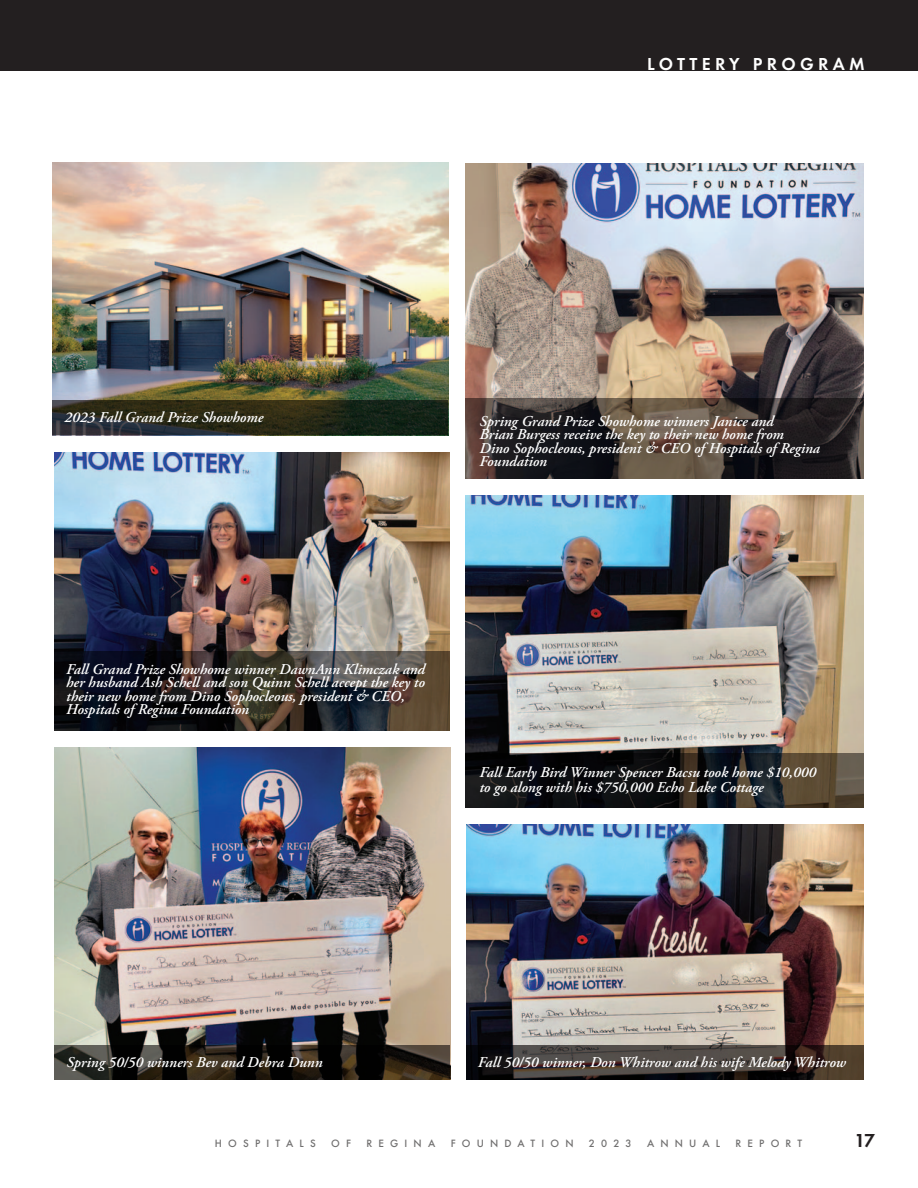
<style>
.page{position:relative;width:918px;height:1188px;background:#fff}
.page>*{position:absolute;margin:0;border:0;box-sizing:border-box;transform-origin:0 0}
.t1{font:600 19.5px "Futura T";color:#231f20}
.t2{font:600 18px "Futura T";letter-spacing:.24em;color:#fff}
.t3{font:italic 600 15px/13.5px "Adobe Garamond Pro";color:#fff}
.t4{font:500 9.75px "Futura";letter-spacing:.635em;color:#706f6f}
</style>
<div class="page">
<div style="left:0;top:0;width:918px;height:71px;background:#231f20"></div>
<img style="left:466px;top:164px;width:398px;height:234px">
<img style="left:52px;top:162px;width:396px;height:238px">
<img style="left:466px;top:496px;width:398px;height:257px">
<img style="left:54px;top:452px;width:396px;height:199px">
<img style="left:55px;top:748px;width:396px;height:332px">
<img style="left:466px;top:824px;width:398px;height:256px">
<div style="left:52px;top:400px;width:396px;height:35px;background:#231f20;opacity:.65"></div>
<div style="left:54px;top:651px;width:396px;height:79px;background:#231f20;opacity:.55"></div>
<div style="left:54px;top:1045px;width:396px;height:35px;background:#231f20;opacity:.65"></div>
<div style="left:466px;top:398px;width:398px;height:81px;background:#231f20;opacity:.55"></div>
<div style="left:466px;top:753px;width:398px;height:54px;background:#231f20;opacity:.55"></div>
<div style="left:467px;top:1045px;width:397px;height:35px;background:#231f20;opacity:.7"></div>
<p class="t2" style="left:647px;top:57px;width:219px">LOTTERY PROGRAM</p>
<p class="t3" style="left:65px;top:412px;width:200px">2023 Fall Grand Prize Showhome</p>
<p class="t3" style="left:479px;top:415px;width:342px">Spring Grand Prize Showhome winners Janice and<br>Brian Burgess receive the key to their new home from<br>Dino Sophocleous, president &amp; CEO of Hospitals of Regina Foundation</p>
<p class="t3" style="left:66px;top:664px;width:360px">Fall Grand Prize Showhome winner DawnAnn Klimczak and her husband Ash Schell and son Quinn Schell accept the key to their new home from Dino Sophocleous, president &amp; CEO, Hospitals of Regina Foundation</p>
<p class="t3" style="left:479px;top:766px;width:338px;line-height:15px">Fall Early Bird Winner Spencer Bacsu took home $10,000 to go along with his $750,000 Echo Lake Cottage</p>
<p class="t3" style="left:67px;top:1057px;width:258px">Spring 50/50 winners Bev and Debra Dunn</p>
<p class="t3" style="left:478px;top:1057px;width:369px">Fall 50/50 winner, Don Whitrow and his wife Melody Whitrow</p>
<p class="t4" style="left:215px;top:1136px;width:102px">HOSPITALS</p>
<p class="t4" style="left:331px;top:1136px;width:21px">O F</p>
<p class="t4" style="left:366px;top:1136px;width:70px">REGINA</p>
<p class="t4" style="left:451px;top:1136px;width:124px">FOUNDATION</p>
<p class="t4" style="left:589px;top:1136px;width:44px">2023</p>
<p class="t4" style="left:647px;top:1136px;width:75px">ANNUAL</p>
<p class="t4" style="left:736px;top:1136px;width:68px">REPORT</p>
<p class="t1" style="left:854px;top:1132px;width:22px">17</p>
</div>
